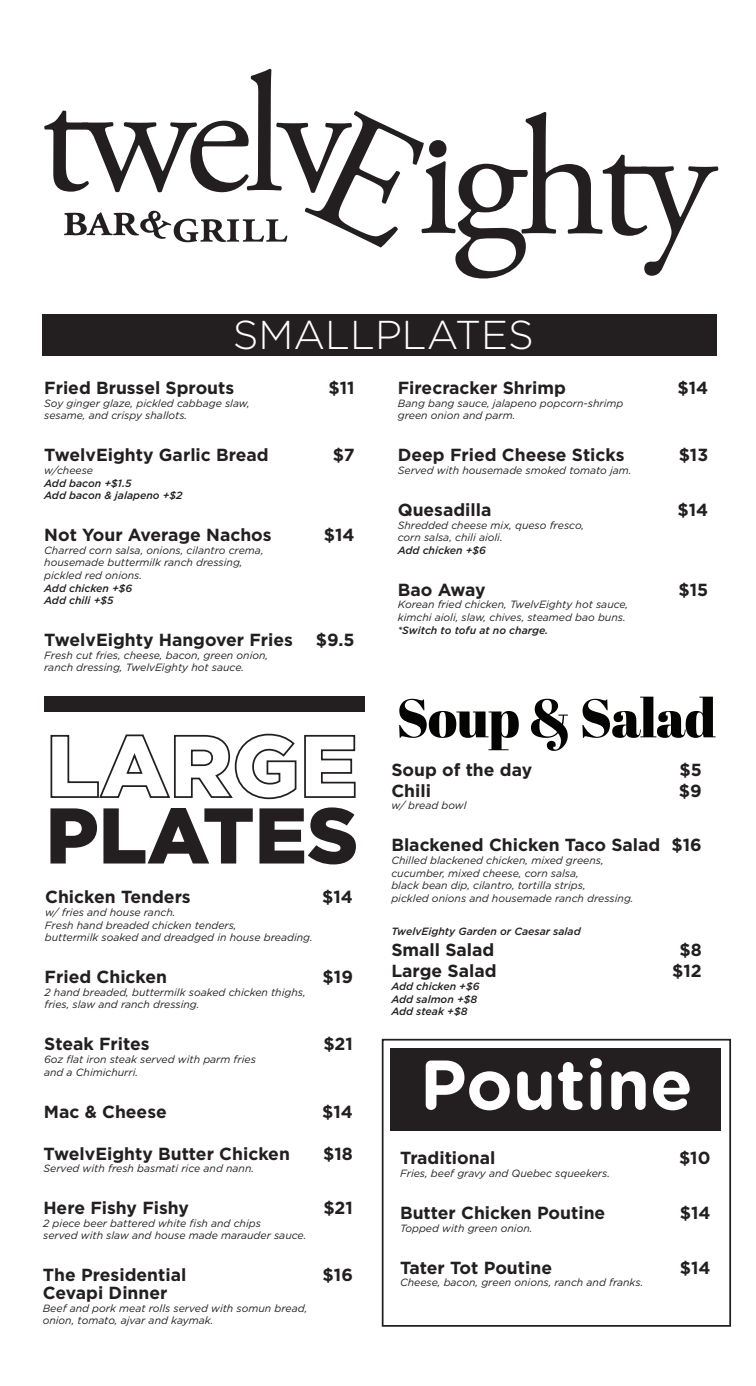
<style>
.page{position:relative;width:756px;height:1386px;background:#fff}
.page>*{position:absolute;margin:0;border:0;box-sizing:border-box;transform-origin:0 0}
.t1{font:900 78.75px "Gotham";color:#231f20}
.t2{font:700 70px "Gotham Rounded";color:#fff}
.t3{font:54.25px "Abril Fatface";letter-spacing:-.02em;color:#040503}
.t4{font:300 40.25px "Gotham";color:#fff}
.t5{font:700 17.5px "Gotham";color:#231f20}
.t6{font:italic 10.5px/12.6px "Gotham";color:#231f20}
.t7{font:italic 500 10.5px/12.6px "Gotham";color:#231f20}
</style>
<div class="page">
<div style="left:391px;top:1049px;width:330px;height:82px;background:#231f20"></div>
<div style="left:382px;top:1039px;width:349px;height:288px;border:2px solid #231f20"></div>
<svg style="left:44px;top:69px;width:675px;height:210px"></svg>
<svg style="left:50px;top:733px;width:247px;height:67px"></svg>
<svg style="left:304px;top:734px;width:52px;height:64px"></svg>
<div style="left:44px;top:697px;width:321px;height:15px;background:#231f20"></div>
<div style="left:43px;top:314px;width:674px;height:42px;background:#231f20"></div>
<h3 class="t4" style="left:233px;top:313px;width:303px">SMALLPLATES</h3>
<h3 class="t5" style="left:44px;top:378px;width:192px">Fried Brussel Sprouts</h3>
<h3 class="t5" style="left:329px;top:378px;width:28px">$11</h3>
<p class="t6" style="left:44px;top:397px;width:207px">Soy ginger glaze, pickled cabbage slaw, sesame, and crispy shallots.</p>
<h3 class="t5" style="left:44px;top:445px;width:226px">TwelvEighty Garlic Bread</h3>
<h3 class="t5" style="left:333px;top:445px;width:23px">$7</h3>
<p class="t6" style="left:44px;top:464px;width:50px">w/cheese</p>
<p class="t7" style="left:44px;top:477px;width:140px">Add bacon +$1.5<br>Add bacon &amp; jalapeno +$2</p>
<h3 class="t5" style="left:44px;top:525px;width:229px">Not Your Average Nachos</h3>
<h3 class="t5" style="left:324px;top:525px;width:32px">$14</h3>
<p class="t6" style="left:44px;top:544px;width:221px">Charred corn salsa, onions, cilantro crema, housemade buttermilk ranch dressing, pickled red onions.</p>
<p class="t7" style="left:44px;top:582px;width:90px">Add chicken +$6<br>Add chili +$5</p>
<h3 class="t5" style="left:44px;top:630px;width:250px">TwelvEighty Hangover Fries</h3>
<h3 class="t5" style="left:316px;top:630px;width:40px">$9.5</h3>
<p class="t6" style="left:44px;top:649px;width:226px">Fresh cut fries, cheese, bacon, green onion, ranch dressing, TwelvEighty hot sauce.</p>
<h1 class="t1" style="left:46px;top:790px;width:314px">PLATES</h1>
<h3 class="t5" style="left:45px;top:887px;width:147px">Chicken Tenders</h3>
<h3 class="t5" style="left:322px;top:887px;width:32px">$14</h3>
<p class="t6" style="left:45px;top:906px;width:270px">w/ fries and house ranch.<br>Fresh hand breaded chicken tenders,<br>buttermilk soaked and dreadged in house breading.</p>
<h3 class="t5" style="left:45px;top:967px;width:124px">Fried Chicken</h3>
<h3 class="t5" style="left:323px;top:967px;width:32px">$19</h3>
<p class="t6" style="left:44px;top:986px;width:263px">2 hand breaded, buttermilk soaked chicken thighs, fries, slaw and ranch dressing.</p>
<h3 class="t5" style="left:44px;top:1034px;width:107px">Steak Frites</h3>
<h3 class="t5" style="left:323px;top:1034px;width:31px">$21</h3>
<p class="t6" style="left:44px;top:1053px;width:213px">6oz flat iron steak served with parm fries and a Chimichurri.</p>
<h3 class="t5" style="left:44px;top:1101px;width:125px">Mac &amp; Cheese</h3>
<h3 class="t5" style="left:322px;top:1101px;width:32px">$14</h3>
<h3 class="t5" style="left:44px;top:1143px;width:248px">TwelvEighty Butter Chicken</h3>
<h3 class="t5" style="left:323px;top:1143px;width:31px">$18</h3>
<p class="t6" style="left:44px;top:1162px;width:212px">Served with fresh basmati rice and nann.</p>
<h3 class="t5" style="left:43px;top:1198px;width:147px">Here Fishy Fishy</h3>
<h3 class="t5" style="left:323px;top:1198px;width:31px">$21</h3>
<p class="t6" style="left:43px;top:1217px;width:265px">2 piece beer battered white fish and chips<br>served with slaw and house made marauder sauce.</p>
<h3 class="t5" style="left:43px;top:1265px;width:145px">The Presidential</h3>
<h3 class="t5" style="left:323px;top:1265px;width:32px">$16</h3>
<h3 class="t5" style="left:43px;top:1283px;width:126px">Cevapi Dinner</h3>
<p class="t6" style="left:43px;top:1302px;width:266px">Beef and pork meat rolls served with somun bread, onion, tomato, ajvar and kaymak.</p>
<h3 class="t5" style="left:398px;top:378px;width:170px">Firecracker Shrimp</h3>
<h3 class="t5" style="left:677px;top:378px;width:32px">$14</h3>
<p class="t6" style="left:398px;top:397px;width:227px">Bang bang sauce, jalapeno popcorn-shrimp green onion and parm.</p>
<h3 class="t5" style="left:398px;top:445px;width:228px">Deep Fried Cheese Sticks</h3>
<h3 class="t5" style="left:679px;top:445px;width:31px">$13</h3>
<p class="t6" style="left:398px;top:464px;width:235px">Served with housemade smoked tomato jam.</p>
<h3 class="t5" style="left:398px;top:500px;width:95px">Quesadilla</h3>
<h3 class="t5" style="left:677px;top:500px;width:32px">$14</h3>
<p class="t6" style="left:398px;top:519px;width:188px">Shredded cheese mix, queso fresco, corn salsa, chili aioli.</p>
<p class="t7" style="left:398px;top:544px;width:90px">Add chicken +$6</p>
<h3 class="t5" style="left:398px;top:579px;width:89px">Bao Away</h3>
<h3 class="t5" style="left:679px;top:579px;width:31px">$15</h3>
<p class="t6" style="left:398px;top:598px;width:232px">Korean fried chicken, TwelvEighty hot sauce, kimchi aioli, slaw, chives, steamed bao buns.</p>
<p class="t7" style="left:398px;top:624px;width:152px">*Switch to tofu at no charge.</p>
<h3 class="t3" style="left:396px;top:680px;width:322px">Soup &amp; Salad</h3>
<h3 class="t5" style="left:391px;top:760px;width:142px">Soup of the day</h3>
<h3 class="t5" style="left:679px;top:760px;width:24px">$5</h3>
<h3 class="t5" style="left:391px;top:781px;width:41px">Chili</h3>
<h3 class="t5" style="left:679px;top:781px;width:24px">$9</h3>
<p class="t6" style="left:391px;top:799px;width:77px">w/ bread bowl</p>
<h3 class="t5" style="left:391px;top:835px;width:312px">Blackened Chicken Taco Salad $16</h3>
<p class="t6" style="left:391px;top:854px;width:244px">Chilled blackened chicken, mixed greens, cucumber, mixed cheese, corn salsa,<br>black bean dip, cilantro, tortilla strips,<br>pickled onions and housemade ranch dressing.</p>
<p class="t7" style="left:391px;top:925px;width:191px">TwelvEighty Garden or Caesar salad</p>
<h3 class="t5" style="left:391px;top:940px;width:105px">Small Salad</h3>
<h3 class="t5" style="left:679px;top:940px;width:24px">$8</h3>
<h3 class="t5" style="left:391px;top:961px;width:107px">Large Salad</h3>
<h3 class="t5" style="left:672px;top:961px;width:31px">$12</h3>
<p class="t7" style="left:391px;top:980px;width:90px">Add chicken +$6<br>Add salmon +$8<br>Add steak +$8</p>
<h2 class="t2" style="left:420px;top:1033px;width:275px">Poutine</h2>
<h3 class="t5" style="left:400px;top:1148px;width:97px">Traditional</h3>
<h3 class="t5" style="left:679px;top:1148px;width:33px">$10</h3>
<p class="t6" style="left:400px;top:1167px;width:212px">Fries, beef gravy and Quebec squeekers.</p>
<h3 class="t5" style="left:400px;top:1203px;width:207px">Butter Chicken Poutine</h3>
<h3 class="t5" style="left:680px;top:1203px;width:32px">$14</h3>
<p class="t6" style="left:400px;top:1222px;width:134px">Topped with green onion.</p>
<h3 class="t5" style="left:400px;top:1257px;width:154px">Tater Tot Poutine</h3>
<h3 class="t5" style="left:680px;top:1257px;width:32px">$14</h3>
<p class="t6" style="left:400px;top:1276px;width:245px">Cheese, bacon, green onions, ranch and franks.</p>
</div>
